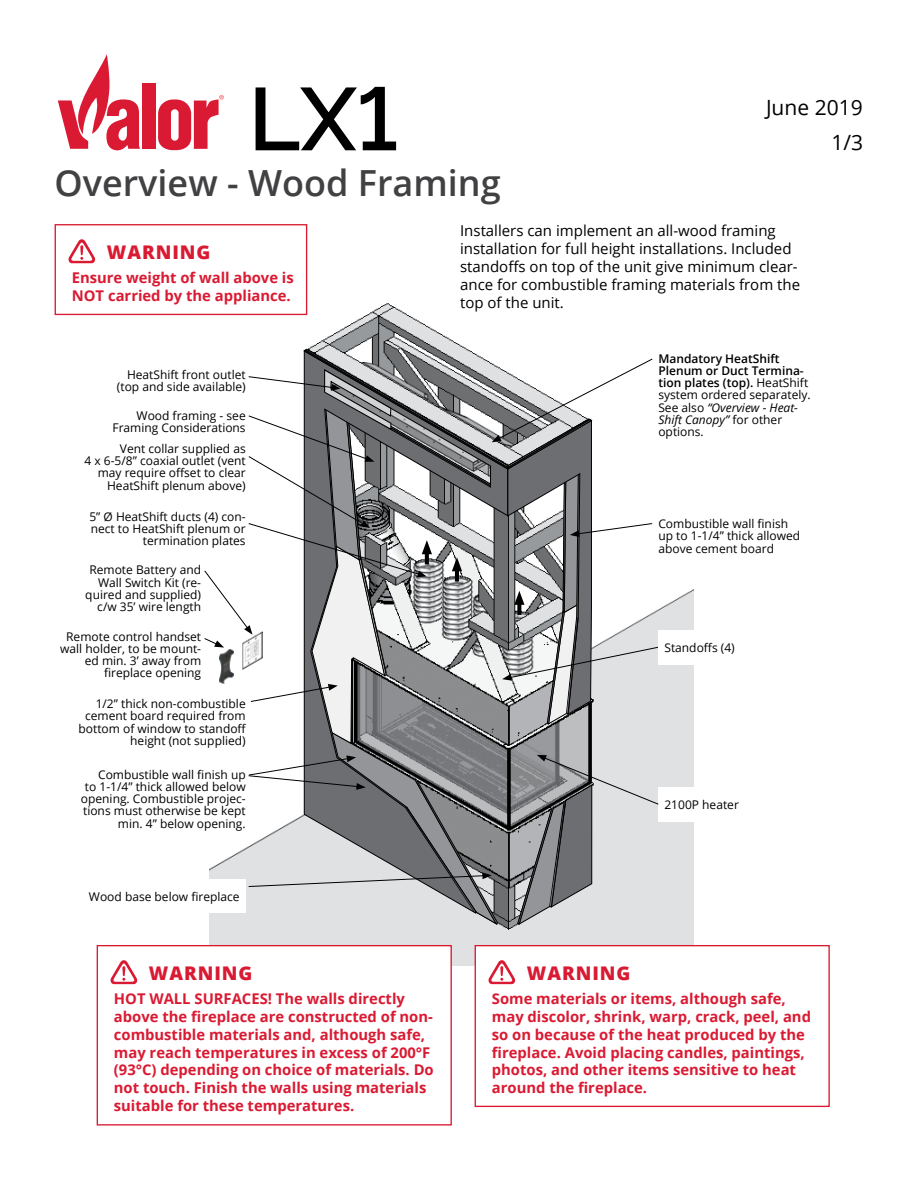
<style>
.page{position:relative;width:918px;height:1188px;background:#fff}
.page>*{position:absolute;margin:0;border:0;box-sizing:border-box;transform-origin:0 0}
.t1{font:600 88.5px "Raleway";color:#000}
.t2{font:600 36px "Open Sans";color:#414042}
.t3{font:21px "Open Sans";color:#000}
.t4{font:800 18.9px "Open Sans";letter-spacing:.05em;color:#da1a32}
.t5{font:15px/18px "Open Sans";color:#000}
.t6{font:700 14.85px/17.7px "Open Sans";color:#da1a32}
.t7{font:12px/12.1px "Open Sans";color:#000;text-align:right}
.s1{font-weight:600}
.s2{font-style:italic}
</style>
<div class="page">
<div style="left:142px;top:83px;width:13px;height:66px;background:#da1a32"></div>
<svg style="left:58px;top:54px;width:82px;height:96px"></svg>
<svg style="left:158px;top:95px;width:66px;height:55px"></svg>
<img style="left:210px;top:296px;width:484px;height:669px">
<div style="left:658px;top:787px;width:157px;height:35px;background:#fff"></div>
<div style="left:658px;top:631px;width:157px;height:34px;background:#fff"></div>
<div style="left:55px;top:225px;width:252px;height:89px;background:#fff"></div>
<svg style="left:69px;top:239px;width:26px;height:24px"></svg>
<div style="left:55px;top:224px;width:252px;height:91px;border:1px solid #da1a32"></div>
<div style="left:475px;top:946px;width:354px;height:160px;background:#fff"></div>
<svg style="left:489px;top:960px;width:26px;height:24px"></svg>
<div style="left:475px;top:945px;width:355px;height:162px;border:1px solid #da1a32"></div>
<div style="left:97px;top:946px;width:354px;height:179px;background:#fff"></div>
<svg style="left:111px;top:960px;width:26px;height:24px"></svg>
<div style="left:97px;top:945px;width:355px;height:181px;border:1px solid #da1a32"></div>
<svg style="left:204px;top:349px;width:455px;height:576px"></svg>
<h1 class="t1" style="left:248px;top:68px;width:151px">LX1</h1>
<h2 class="t2" style="left:54px;top:158px;width:448px">Overview - Wood Framing</h2>
<h3 class="t3" style="left:766px;top:93px;width:98px">June 2019</h3>
<h3 class="t3" style="left:831px;top:128px;width:33px">1/3</h3>
<h3 class="t4" style="left:107px;top:238px;width:105px">WARNING</h3>
<p class="t6" style="left:72px;top:269px;width:223px">Ensure weight of wall above is<br>NOT carried by the appliance.</p>
<p class="t7" style="left:117px;top:369px;width:130px">HeatShift front outlet (top and side available)</p>
<p class="t7" style="left:112px;top:409px;width:135px">Wood framing - see<br>Framing Considerations</p>
<p class="t7" style="left:85px;top:442px;width:163px">Vent collar supplied as<br>4 x 6-5/8” coaxial outlet (vent may require offset to clear<br>HeatShift plenum above)</p>
<p class="t7" style="left:89px;top:510px;width:158px">5” Ø HeatShift ducts (4) con&shy;nect to HeatShift plenum or termination plates</p>
<p class="t7" style="left:85px;top:564px;width:117px">Remote Battery and<br>Wall Switch Kit (re&shy;quired and supplied) c/w 35’ wire length</p>
<p class="t7" style="left:60px;top:630px;width:142px">Remote control handset wall holder, to be mount&shy;ed min. 3’ away from fireplace opening</p>
<p class="t7" style="left:79px;top:698px;width:169px">1/2” thick non-combustible cement board required from bottom of window to standoff height (not supplied)</p>
<p class="t7" style="left:81px;top:768px;width:166px">Combustible wall finish up<br>to 1-1/4” thick allowed below opening. Combustible projec&shy;tions must otherwise be kept min. 4” below opening.</p>
<p class="t7" style="left:89px;top:890px;width:152px">Wood base below fireplace</p>
<h3 class="t4" style="left:149px;top:959px;width:105px">WARNING</h3>
<p class="t6" style="left:114px;top:990px;width:321px">HOT WALL SURFACES! The walls directly above the fireplace are constructed of non&shy;combustible materials and, although safe, may reach temperatures in excess of 200°F (93°C) depending on choice of materials. Do not touch. Finish the walls using materials suitable for these temperatures.</p>
<p class="t5" style="left:460px;top:221px;width:342px">Installers can implement an all-wood framing installation for full height installations. Included standoffs on top of the unit give minimum clear&shy;ance for combustible framing materials from the top of the unit.</p>
<p class="t7" style="left:658px;top:352px;width:154px;text-align:left"><span class="s1">Mandatory HeatShift<br>Plenum or Duct Termina&shy;tion plates (top).</span> HeatShift system ordered separately.<br>See also <span class="s2">“Overview - Heat-<br>Shift Canopy”</span> for other options.</p>
<p class="t7" style="left:658px;top:518px;width:143px;text-align:left">Combustible wall finish up to 1-1/4” thick allowed above cement board</p>
<p class="t7" style="left:664px;top:642px;width:72px">Standoffs (4)</p>
<p class="t7" style="left:664px;top:798px;width:76px">2100P heater</p>
<h3 class="t4" style="left:527px;top:959px;width:105px">WARNING</h3>
<p class="t6" style="left:492px;top:990px;width:321px">Some materials or items, although safe, may discolor, shrink, warp, crack, peel, and so on because of the heat produced by the fireplace. Avoid placing candles, paintings, photos, and other items sensitive to heat around the fireplace.</p>
</div>
